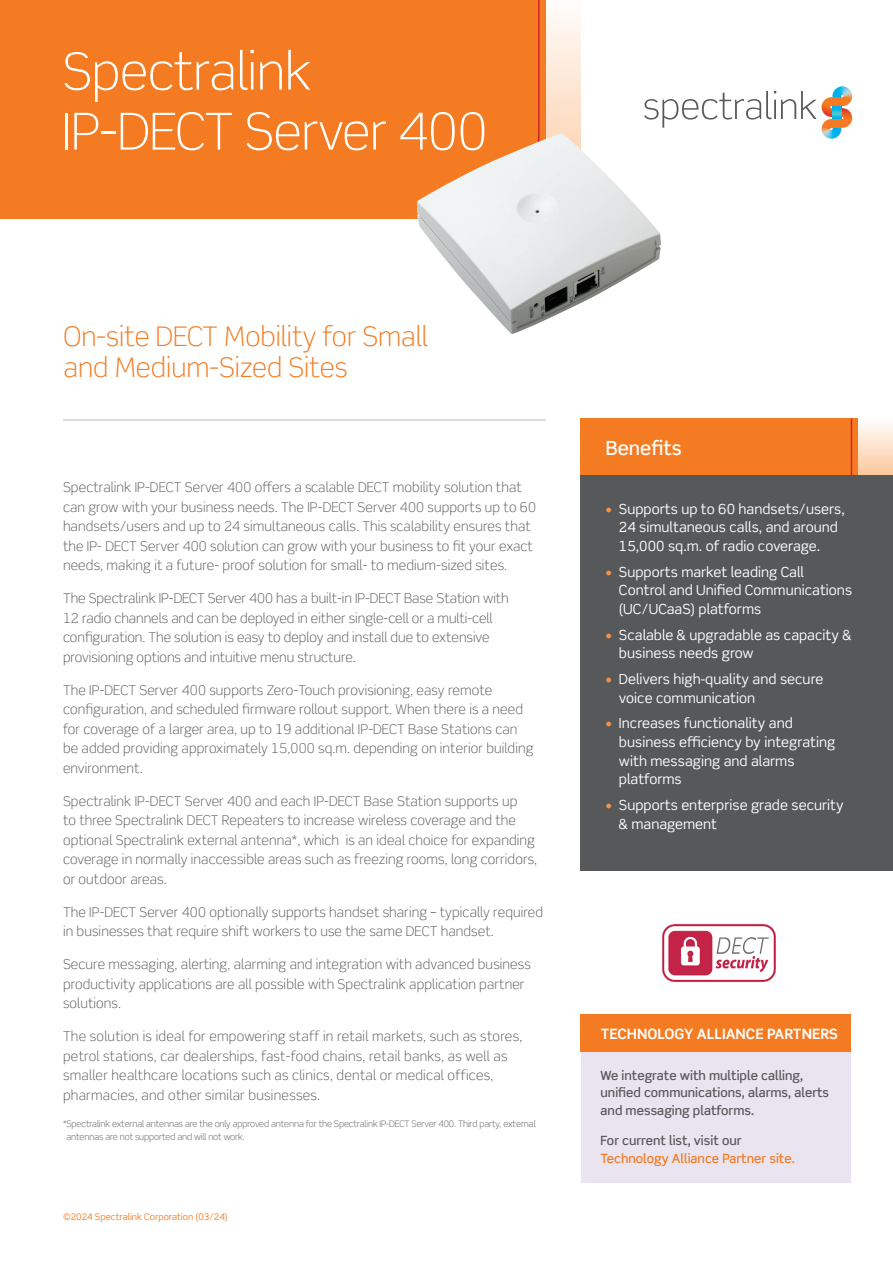
<style>
.page{position:relative;width:893px;height:1263px;background:#fff}
.page>*{position:absolute;margin:0;border:0;box-sizing:border-box;transform-origin:0 0}
.t1{font:300 51px/60px "Scene Std";letter-spacing:-.01em;color:#fff}
.t2{font:300 27px/31.5px "Scene Std";color:#f47b21}
.t3{font:500 19.5px "Scene Std";color:#fff}
.Body{font:700 14.25px "Scene Std";color:#fff}
.t4{font:13.8px/18.8px "Scene Std";color:#fff}
.Body-2{font:300 13.5px/19.5px "Scene Std";letter-spacing:.01em;color:#57585a}
.Body-3{font:500 12.75px/17.2px "Scene Std";color:#57585a}
.Body-4{font:500 12.75px/17.2px "Scene Std";color:#f47b21}
.Body-5{font:300 9px/13.5px "Scene Std";letter-spacing:-.01em;color:#57585a}
.t5{font:9px "Scene Std";color:#f47b21}
.s1{color:#f69246}
.s2{color:#57585a}
</style>
<div class="page">
<div style="left:0;top:0;width:546px;height:219px;background:#f47b21"></div>
<svg style="left:546px;top:15px;width:34px;height:118px;background:#fde9d9"></svg>
<hr style="left:538px;top:0;width:2px;height:219px;background:#d1232a">
<img style="left:821px;top:126px;width:21px;height:13px">
<img style="left:832px;top:86px;width:20px;height:9px">
<svg style="left:822px;top:95px;width:30px;height:35px"></svg>
<svg style="left:644px;top:91px;width:172px;height:37px"></svg>
<hr style="left:63px;top:420px;width:483px;height:1px;background:#bcbdc0">
<div style="left:580px;top:418px;width:278px;height:58px;background:#f47b21"></div>
<div style="left:858px;top:418px;width:35px;height:58px;background:linear-gradient(to bottom,#feffff,#fcc79b)"></div>
<hr style="left:851px;top:418px;width:1px;height:58px;background:#d1232a">
<div style="left:580px;top:476px;width:313px;height:395px;background:#57585a"></div>
<img style="left:417px;top:133px;width:244px;height:201px">
<img style="left:662px;top:924px;width:114px;height:59px">
<div style="left:581px;top:1051px;width:270px;height:132px;background:#eae4f1"></div>
<div style="left:580px;top:1014px;width:271px;height:38px;background:#f47b21"></div>
<h1 class="t1" style="left:62px;top:42px;width:427px">Spectralink<br>IP-DECT Server 400</h1>
<h2 class="t2" style="left:64px;top:320px;width:366px">On-site DECT Mobility for Small and Medium-Sized Sites</h2>
<p class="Body-2" style="left:63px;top:478px;width:474px">Spectralink IP-DECT Server 400 offers a scalable DECT mobility solution that can grow with your business needs. The IP-DECT Server 400 supports up to 60 handsets/users and up to 24 simultaneous calls. This scalability ensures that the IP- DECT Server 400 solution can grow with your business to fit your exact needs, making it a future- proof solution for small- to medium-sized sites.</p>
<p class="Body-2" style="left:63px;top:589px;width:447px">The Spectralink IP-DECT Server 400 has a built-in IP-DECT Base Station with 12 radio channels and can be deployed in either single-cell or a multi-cell configuration. The solution is easy to deploy and install due to extensive provisioning options and intuitive menu structure.</p>
<p class="Body-2" style="left:63px;top:680px;width:472px">The IP-DECT Server 400 supports Zero-Touch provisioning, easy remote configuration, and scheduled firmware rollout support. When there is a need for coverage of a larger area, up to 19 additional IP-DECT Base Stations can be added providing approximately 15,000 sq.m. depending on interior building environment.</p>
<p class="Body-2" style="left:63px;top:791px;width:476px">Spectralink IP-DECT Server 400 and each IP-DECT Base Station supports up<br>to three Spectralink DECT Repeaters to increase wireless coverage and the optional Spectralink external antenna*, which is an ideal choice for expanding coverage in normally inaccessible areas such as freezing rooms, long corridors, or outdoor areas.</p>
<p class="Body-2" style="left:63px;top:902px;width:482px">The IP-DECT Server 400 optionally supports handset sharing – typically required in businesses that require shift workers to use the same DECT handset.</p>
<p class="Body-2" style="left:63px;top:955px;width:469px">Secure messaging, alerting, alarming and integration with advanced business productivity applications are all possible with Spectralink application partner solutions.</p>
<p class="Body-2" style="left:63px;top:1027px;width:461px">The solution is ideal for empowering staff in retail markets, such as stores, petrol stations, car dealerships, fast-food chains, retail banks, as well as smaller healthcare locations such as clinics, dental or medical offices, pharmacies, and other similar businesses.</p>
<p class="Body-5" style="left:66px;top:1117px;width:471px;text-indent:-3px">*Spectralink external antennas are the only approved antenna for the Spectralink IP-DECT Server 400. Third party, external antennas are not supported and will not work.</p>
<p class="t5" style="left:63px;top:1211px;width:166px">©2024 Spectralink Corporation (03/24)</p>
<h3 class="t3" style="left:605px;top:436px;width:78px">Benefits</h3>
<p class="t4" style="left:619px;top:499px;width:227px;text-indent:-14px"><span class="s1">•</span> Supports up to 60 handsets/users,<br>24 simultaneous calls, and around<br>15,000 sq.m. of radio coverage.</p>
<p class="t4" style="left:619px;top:562px;width:235px;text-indent:-14px"><span class="s1">•</span> Supports market leading Call<br>Control and Unified Communications (UC/UCaaS) platforms</p>
<p class="t4" style="left:619px;top:625px;width:234px;text-indent:-14px"><span class="s1">•</span> Scalable &amp; upgradable as capacity &amp; business needs grow</p>
<p class="t4" style="left:619px;top:669px;width:206px;text-indent:-14px"><span class="s1">•</span> Delivers high-quality and secure voice communication</p>
<p class="t4" style="left:619px;top:714px;width:218px;text-indent:-14px"><span class="s1">•</span> Increases functionality and business efficiency by integrating with messaging and alarms platforms</p>
<p class="t4" style="left:619px;top:795px;width:226px;text-indent:-14px"><span class="s1">•</span> Supports enterprise grade security &amp; management</p>
<p class="Body" style="left:601px;top:1024px;width:238px">TECHNOLOGY ALLIANCE PARTNERS</p>
<p class="Body-3" style="left:601px;top:1067px;width:230px">We integrate with multiple calling, unified communications, alarms, alerts and messaging platforms.</p>
<p class="Body-4" style="left:601px;top:1132px;width:196px"><span class="s2">For current list, visit our<br></span>Technology Alliance Partner site.</p>
</div>
